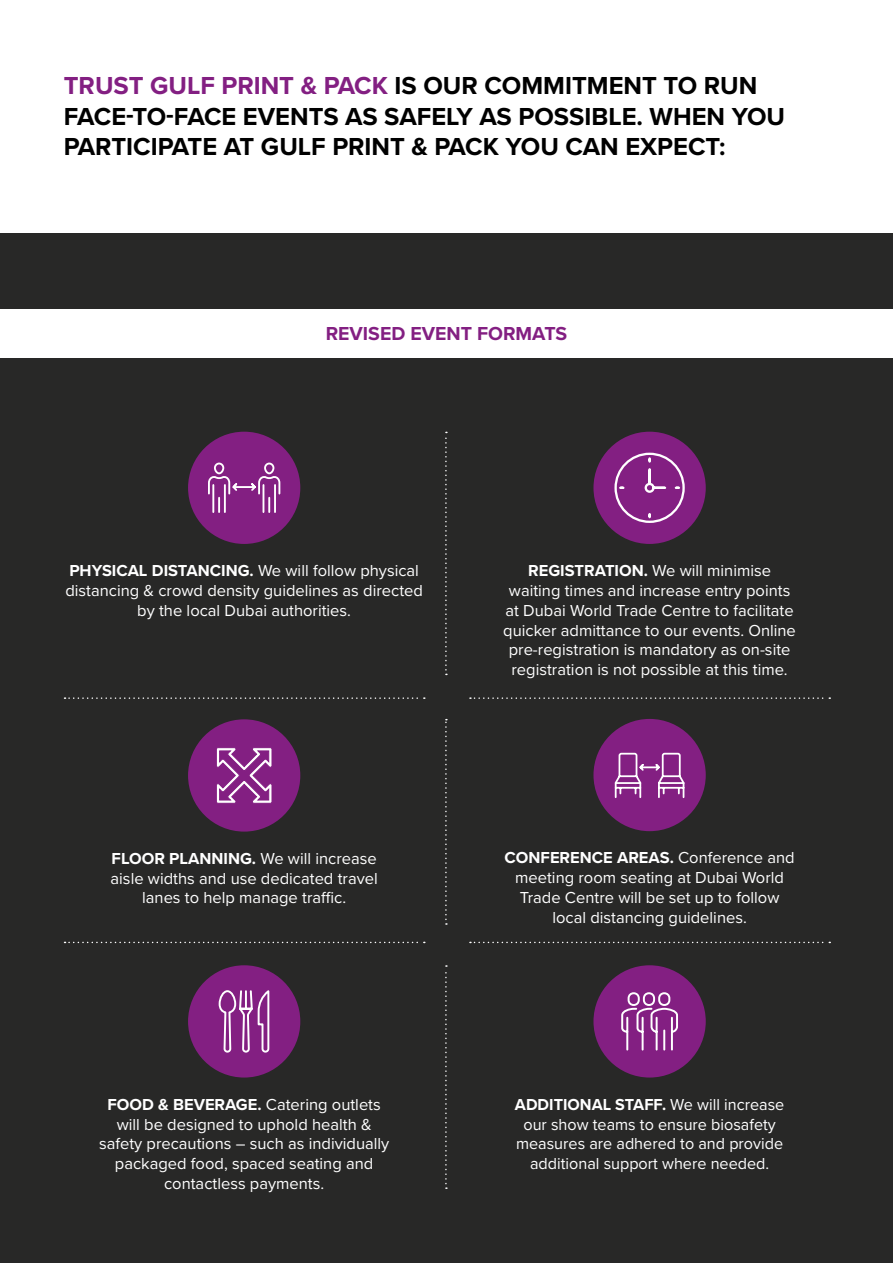
<style>
.page{position:relative;width:893px;height:1263px;background:#fff}
.page>*{position:absolute;margin:0;border:0;box-sizing:border-box;transform-origin:0 0}
.t1{font:700 25.5px/30.6px "Proxima Nova";color:#000}
.t2{font:700 19.5px "Proxima Nova";color:#831f82}
.t3{font:16.5px/19.8px "Proxima Nova";color:#fff;text-align:center}
.s1{color:#831f82}
.s2{font-weight:700}
</style>
<div class="page">
<div style="left:0;top:234px;width:893px;height:1029px;background:#282827"></div>
<div style="left:0;top:309px;width:893px;height:49px;background:#fff"></div>
<div style="left:188px;top:432px;width:112px;height:112px;background:#831f82;border-radius:50%"></div>
<svg style="left:445px;top:432px;width:2px;height:243px"></svg>
<svg style="left:445px;top:719px;width:2px;height:206px"></svg>
<svg style="left:65px;top:697px;width:360px;height:2px"></svg>
<svg style="left:470px;top:697px;width:360px;height:2px"></svg>
<svg style="left:470px;top:942px;width:360px;height:1px"></svg>
<div style="left:593px;top:719px;width:113px;height:112px;background:#831f82;border-radius:50%"></div>
<div style="left:188px;top:719px;width:112px;height:113px;background:#831f82;border-radius:50%"></div>
<svg style="left:216px;top:747px;width:56px;height:57px"></svg>
<div style="left:593px;top:432px;width:113px;height:112px;background:#831f82;border-radius:50%"></div>
<svg style="left:614px;top:452px;width:71px;height:71px"></svg>
<svg style="left:208px;top:462px;width:73px;height:51px"></svg>
<svg style="left:614px;top:752px;width:71px;height:46px"></svg>
<div style="left:593px;top:965px;width:113px;height:112px;background:#831f82;border-radius:50%"></div>
<svg style="left:621px;top:992px;width:57px;height:59px"></svg>
<svg style="left:445px;top:965px;width:2px;height:224px"></svg>
<svg style="left:65px;top:941px;width:360px;height:137px"></svg>
<h1 class="t1" style="left:64px;top:70px;width:723px"><span class="s1">TRUST GULF PRINT &amp; PACK</span> IS OUR COMMITMENT TO RUN<br>FACE-TO-FACE EVENTS AS SAFELY AS POSSIBLE. WHEN YOU<br>PARTICIPATE AT GULF PRINT &amp; PACK YOU CAN EXPECT:</h1>
<p class="t2" style="left:326px;top:319px;width:243px">REVISED EVENT FORMATS</p>
<p class="t3" style="left:65px;top:560px;width:359px"><span class="s2">PHYSICAL DISTANCING.</span> We will follow physical distancing &amp; crowd density guidelines as directed by the local Dubai authorities.</p>
<p class="t3" style="left:503px;top:560px;width:294px"><span class="s2">REGISTRATION.</span> We will minimise waiting times and increase entry points at Dubai World Trade Centre to facilitate quicker admittance to our events. Online pre‑registration is mandatory as on-site registration is not possible at this time.</p>
<p class="t3" style="left:111px;top:848px;width:269px"><span class="s2">FLOOR PLANNING.</span> We will increase aisle widths and use dedicated travel lanes to help manage traffic.</p>
<p class="t3" style="left:505px;top:847px;width:291px"><span class="s2">CONFERENCE AREAS.</span> Conference and meeting room seating at Dubai World Trade Centre will be set up to follow local distancing guidelines.</p>
<p class="t3" style="left:99px;top:1093px;width:292px"><span class="s2">FOOD &amp; BEVERAGE.</span> Catering outlets will be designed to uphold health &amp; safety precautions – such as individually packaged food, spaced seating and contactless payments.</p>
<p class="t3" style="left:515px;top:1093px;width:271px"><span class="s2">ADDITIONAL STAFF.</span> We will increase our show teams to ensure biosafety measures are adhered to and provide additional support where needed.</p>
</div>
